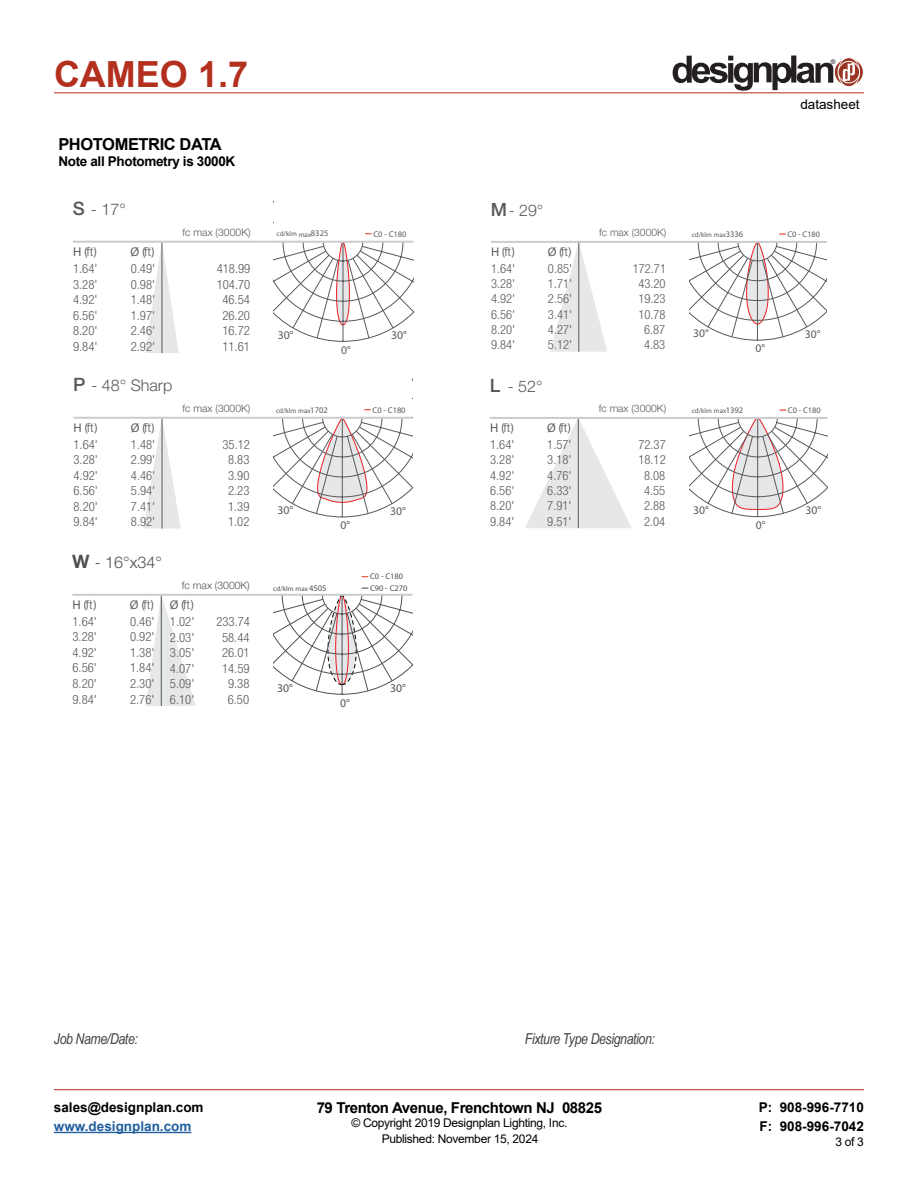
<style>
.page{position:relative;width:918px;height:1188px;background:#fff}
.page>*{position:absolute;margin:0;border:0;box-sizing:border-box;transform-origin:0 0}
.t1{font:700 36px "Arial";color:#b32f1e}
.t2{font:700 16.5px "Arial";letter-spacing:-.025em;color:#000}
.t3{font:300 16.2px "Helvetica Neue LT Std";color:#58595b}
.t4{font:300 16.2px "Helvetica Neue LT Std";color:#4f5252}
.t5{font:300 16.05px "Helvetica Neue LT Std";color:#58595b}
.t6{font:italic 15px "Arial Narrow";letter-spacing:-.025em;color:#414042}
.t7{font:700 15px "Arial";letter-spacing:-.025em;color:#000}
.t8{font:700 13.5px/19.5px "Arial";color:#000}
.t9{font:700 13.5px "Arial";letter-spacing:-.025em;color:#000}
.t10{font:700 13.5px "Arial";color:#215e9e}
.t11{font:13.5px "Arial";color:#000}
.t12{font:300 condensed 12.75px/15.5px "Helvetica Neue LT Std";color:#58595b;text-align:justify}
.t13{font:300 condensed 12.75px "Helvetica LT Std";color:#58595b}
.t14{font:300 condensed 12.6px/15.3px "Helvetica Neue LT Std";color:#58595b;text-align:justify}
.t15{font:300 condensed 12.6px "Helvetica LT Std";color:#58595b}
.t16{font:12px "Arial";letter-spacing:-.025em;color:#000}
.t17{font:300 condensed 11.7px "Helvetica LT Std";color:#58595b}
.t18{font:condensed 11.7px "Helvetica LT Std";color:#4f5252}
.t19{font:300 condensed 11.55px "Helvetica LT Std";color:#58595b}
.t20{font:300 10.5px "Helvetica Neue LT Std";color:#58595b}
.t21{font:300 10.35px "Helvetica Neue LT Std";color:#58595b}
.t22{font:300 10.35px "Helvetica Neue LT Std";color:#4f5252}
.t23{font:300 condensed 8.4px "Helvetica LT Std";color:#58595b}
.t24{font:condensed 8.4px "Helvetica LT Std";color:#4f5252}
.t25{font:300 condensed 8.25px "Helvetica LT Std";color:#58595b}
.t26{font:300 condensed 7.05px "Helvetica LT Std";color:#58595b}
.t27{font:condensed 7.05px "Helvetica LT Std";color:#4f5252}
.t28{font:300 condensed 6.9px "Helvetica LT Std";color:#58595b}
.t29{font:6.3px "Helvetica";color:#231f20}
.s1{font-weight:500;font-size:18.6px}
.s2{font-family:"Helvetica Neue LT Std";font-stretch:normal}
.s3{font-weight:500;font-size:18.45px}
.s4{font-weight:700;font-size:18.45px}
.s5{font-size:8.55px}
.s6{font-weight:500;font-size:18.3px}
.s7{font-size:8.4px}
</style>
<div class="page">
<hr style="left:54px;top:93px;width:810px;height:1px;background:#b32f1e">
<hr style="left:54px;top:1089px;width:810px;height:1px;background:#b32f1e">
<hr style="left:54px;top:1132px;width:137px;height:1px;background:#215e9e">
<svg style="left:673px;top:56px;width:190px;height:35px"></svg>
<svg style="left:145px;top:243px;width:34px;height:110px"></svg>
<hr style="left:162px;top:241px;width:1px;height:112px;background:#58595b">
<svg style="left:274px;top:233px;width:139px;height:109px"></svg>
<hr style="left:73px;top:241px;width:340px;height:2px;background:#cbcdce">
<svg style="left:550px;top:243px;width:57px;height:109px"></svg>
<svg style="left:689px;top:233px;width:138px;height:108px"></svg>
<hr style="left:491px;top:241px;width:336px;height:2px;background:#cbcdce">
<svg style="left:143px;top:419px;width:38px;height:110px"></svg>
<hr style="left:162px;top:417px;width:1px;height:112px;background:#58595b">
<svg style="left:273px;top:409px;width:139px;height:109px"></svg>
<hr style="left:74px;top:417px;width:338px;height:2px;background:#cbcdce">
<hr style="left:490px;top:417px;width:176px;height:1px;background:#58595b">
<svg style="left:525px;top:419px;width:106px;height:109px"></svg>
<svg style="left:689px;top:409px;width:138px;height:108px"></svg>
<hr style="left:491px;top:417px;width:336px;height:2px;background:#cbcdce">
<svg style="left:146px;top:596px;width:50px;height:110px"></svg>
<hr style="left:161px;top:594px;width:1px;height:112px;background:#4f5252">
<svg style="left:273px;top:576px;width:139px;height:119px"></svg>
<hr style="left:73px;top:594px;width:339px;height:2px;background:#cbcccc">
<h1 class="t1" style="left:54px;top:49px;width:196px">CAMEO 1.7</h1>
<p class="t29" style="left:831px;top:58px;width:6px">®</p>
<p class="t2" style="left:58px;top:132px;width:165px">PHOTOMETRIC DATA</p>
<p class="t9" style="left:58px;top:152px;width:178px">Note all Photometry is 3000K</p>
<p class="t3" style="left:73px;top:200px;width:55px"><span class="s1">S</span> - 17°</p>
<p class="t13" style="left:73px;top:244px;width:26px">H (<span class="s2">ft</span>)</p>
<p class="t12" style="left:73px;top:261px;width:26px">1.64' 3.28' 4.92' 6.56' 8.20' 9.84'</p>
<p class="t13" style="left:131px;top:244px;width:26px">Ø (<span class="s2">ft</span>)</p>
<p class="t12" style="left:131px;top:261px;width:26px">0.49' 0.98' 1.48' 1.97' 2.46' 2.92'</p>
<p class="t3" style="left:73px;top:376px;width:101px"><span class="s3">P</span> - 48° Sharp</p>
<p class="t13" style="left:74px;top:420px;width:26px">H (<span class="s2">ft</span>)</p>
<p class="t12" style="left:74px;top:437px;width:26px">1.64' 3.28' 4.92' 6.56' 8.20' 9.84'</p>
<p class="t13" style="left:131px;top:420px;width:26px">Ø (<span class="s2">ft</span>)</p>
<p class="t12" style="left:131px;top:437px;width:26px">1.48' 2.99' 4.46' 5.94' 7.41' 8.92'</p>
<p class="t20" style="left:183px;top:226px;width:70px">fc max (3000K)</p>
<p class="t12" style="left:217px;top:261px;width:35px;text-align:center">418.99<br>104.70<br>46.54<br>26.20<br>16.72<br>11.61</p>
<p class="t21" style="left:183px;top:402px;width:69px">fc max (3000K)</p>
<p class="t12" style="left:223px;top:437px;width:29px;text-align:center">35.12<br>8.83<br>3.90<br>2.23<br>1.39<br>1.02</p>
<p class="t4" style="left:72px;top:553px;width:91px"><span class="s4">W</span> - 16°x34°</p>
<p class="t22" style="left:182px;top:579px;width:69px">fc max (3000K)</p>
<p class="t13" style="left:73px;top:597px;width:26px">H (<span class="s2">ft</span>)</p>
<p class="t12" style="left:73px;top:614px;width:26px">1.64' 3.28' 4.92' 6.56' 8.20' 9.84'</p>
<p class="t13" style="left:130px;top:597px;width:26px">Ø (<span class="s2">ft</span>)</p>
<p class="t12" style="left:130px;top:614px;width:26px">0.46' 0.92' 1.38' 1.84' 2.30' 2.76'</p>
<p class="t13" style="left:170px;top:597px;width:26px">Ø (<span class="s2">ft</span>)</p>
<p class="t12" style="left:170px;top:614px;width:26px">1.02' 2.03' 3.05' 4.07' 5.09' 6.10'</p>
<p class="t12" style="left:216px;top:614px;width:35px;text-align:right">233.74<br>58.44<br>26.01<br>14.59<br>9.38</p>
<p class="t12" style="left:228px;top:691px;width:23px">6.50</p>
<p class="t26" style="left:277px;top:230px;width:53px">cd/klm max <span class="s5">8325</span></p>
<p class="t23" style="left:373px;top:229px;width:35px">C0 - C180</p>
<p class="t17" style="left:278px;top:327px;width:17px">30°</p>
<p class="t17" style="left:391px;top:328px;width:17px">30°</p>
<p class="t17" style="left:341px;top:343px;width:11px">0°</p>
<p class="t26" style="left:276px;top:406px;width:53px">cd/klm max <span class="s5">1702</span></p>
<p class="t23" style="left:373px;top:405px;width:34px">C0 - C180</p>
<p class="t17" style="left:277px;top:503px;width:17px">30°</p>
<p class="t17" style="left:390px;top:504px;width:17px">30°</p>
<p class="t17" style="left:340px;top:518px;width:11px">0°</p>
<p class="t24" style="left:370px;top:571px;width:35px">C0 - C180</p>
<p class="t27" style="left:273px;top:584px;width:55px">cd/klm max <span class="s5">4505</span></p>
<p class="t24" style="left:370px;top:583px;width:39px">C90 - C270</p>
<p class="t18" style="left:277px;top:680px;width:17px">30°</p>
<p class="t18" style="left:390px;top:681px;width:17px">30°</p>
<p class="t18" style="left:340px;top:695px;width:11px">0°</p>
<p class="t11" style="left:800px;top:95px;width:61px">datasheet</p>
<p class="t5" style="left:491px;top:200px;width:54px"><span class="s6">M</span> - 29°</p>
<p class="t15" style="left:491px;top:244px;width:25px">H (<span class="s2">ft</span>)</p>
<p class="t14" style="left:491px;top:261px;width:26px">1.64' 3.28' 4.92' 6.56' 8.20' 9.84'</p>
<p class="t15" style="left:548px;top:244px;width:25px">Ø (<span class="s2">ft</span>)</p>
<p class="t14" style="left:548px;top:261px;width:26px">0.85' 1.71' 2.56' 3.41' 4.27' 5.12'</p>
<p class="t5" style="left:490px;top:376px;width:54px"><span class="s6">L</span> - 52°</p>
<p class="t15" style="left:490px;top:420px;width:25px">H (<span class="s2">ft</span>)</p>
<p class="t14" style="left:490px;top:437px;width:26px">1.64' 3.28' 4.92' 6.56' 8.20' 9.84'</p>
<p class="t15" style="left:547px;top:420px;width:25px">Ø (<span class="s2">ft</span>)</p>
<p class="t14" style="left:547px;top:437px;width:26px">1.57' 3.18' 4.76' 6.33' 7.91' 9.51'</p>
<p class="t21" style="left:599px;top:226px;width:69px">fc max (3000K)</p>
<p class="t14" style="left:633px;top:261px;width:35px;text-align:right">172.71<br>43.20<br>19.23<br>10.78<br>6.87<br>4.83</p>
<p class="t21" style="left:599px;top:402px;width:69px">fc max (3000K)</p>
<p class="t14" style="left:639px;top:437px;width:29px;text-align:center">72.37<br>18.12<br>8.08<br>4.55<br>2.88<br>2.04</p>
<p class="t28" style="left:692px;top:230px;width:53px">cd/klm max <span class="s7">3336</span></p>
<p class="t25" style="left:787px;top:229px;width:34px">C0 - C180</p>
<p class="t19" style="left:693px;top:326px;width:17px">30°</p>
<p class="t19" style="left:805px;top:327px;width:17px">30°</p>
<p class="t19" style="left:756px;top:341px;width:11px">0°</p>
<p class="t28" style="left:692px;top:406px;width:53px">cd/klm max <span class="s5">1392</span></p>
<p class="t23" style="left:788px;top:405px;width:34px">C0 - C180</p>
<p class="t17" style="left:693px;top:503px;width:17px">30°</p>
<p class="t17" style="left:805px;top:503px;width:17px">30°</p>
<p class="t17" style="left:756px;top:518px;width:11px">0°</p>
<p class="t6" style="left:54px;top:1028px;width:85px">Job Name/Date:</p>
<p class="t6" style="left:525px;top:1029px;width:132px">Fixture Type Designation:</p>
<p class="t8" style="left:54px;top:1097px;width:151px">sales@designplan.com</p>
<p class="t10" style="left:54px;top:1117px;width:139px">www.designplan.com</p>
<p class="t7" style="left:317px;top:1097px;width:287px">79 Trenton Avenue, Frenchtown NJ 08825</p>
<p class="t16" style="left:351px;top:1115px;width:217px">© Copyright 2019 Designplan Lighting, Inc.</p>
<p class="t8" style="left:759px;top:1097px;width:107px">P: 908-996-7710<br>F: 908-996-7042</p>
<p class="t16" style="left:382px;top:1130px;width:158px">Published: November 15, 2024</p>
<p class="t16" style="left:835px;top:1133px;width:30px">3 of 3</p>
</div>
